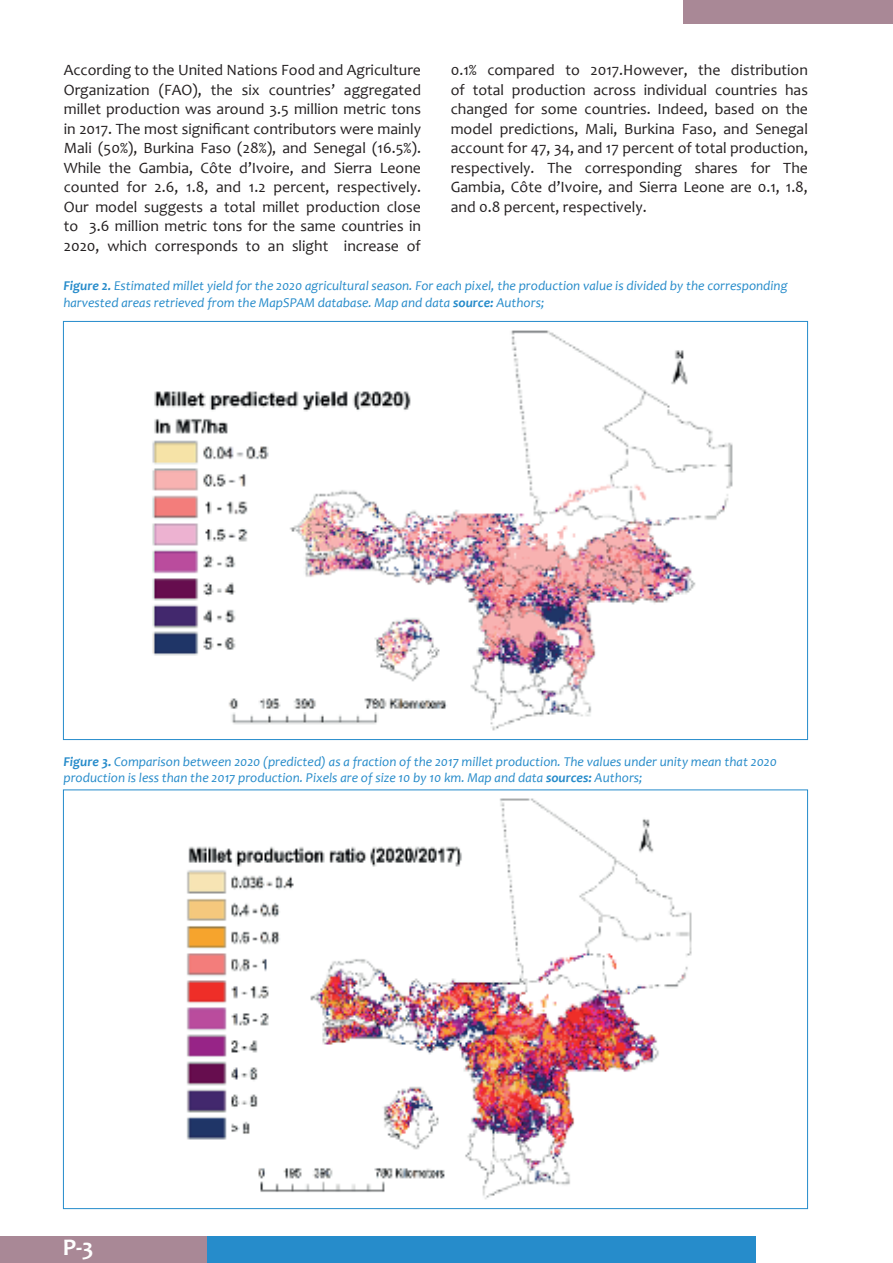
<style>
.page{position:relative;width:893px;height:1263px;background:#fff}
.page>*{position:absolute;margin:0;border:0;box-sizing:border-box;transform-origin:0 0}
.t1{font:700 24px "Candara";color:#fff}
.t2{font:15.75px/19.5px "Candara";color:#231f20;text-align:justify}
.t3{font:italic 13.5px/16.2px "Candara";color:#268bca}
.s1{font-weight:700}
</style>
<div class="page">
<div style="left:684px;top:0;width:209px;height:23px;background:#a98896"></div>
<div style="left:203px;top:1236px;width:553px;height:27px;background:#268ccb"></div>
<div style="left:0;top:1236px;width:207px;height:27px;background:#a98896"></div>
<img style="left:152px;top:330px;width:581px;height:401px">
<img style="left:186px;top:798px;width:506px;height:402px">
<p class="t2" style="left:64px;top:60px;width:359px">According to the United Nations Food and Agriculture Organization (FAO), the six countries’ aggregated millet production was around 3.5 million metric tons in 2017. The most significant contributors were mainly Mali (50%), Burkina Faso (28%), and Senegal (16.5%).<br>While the Gambia, Côte d’Ivoire, and Sierra Leone counted for 2.6, 1.8, and 1.2 percent, respectively.<br>Our model suggests a total millet production close to 3.6 million metric tons for the same countries in 2020, which corresponds to an slight increase of</p>
<p class="t2" style="left:451px;top:60px;width:359px">0.1% compared to 2017.However, the distribution of total production across individual countries has changed for some countries. Indeed, based on the model predictions, Mali, Burkina Faso, and Senegal account for 47, 34, and 17 percent of total production, respectively. The corresponding shares for The Gambia, Côte d’Ivoire, and Sierra Leone are 0.1, 1.8, and 0.8 percent, respectively.</p>
<p class="t3" style="left:63px;top:278px;width:726px"><span class="s1">Figure 2.</span> Estimated millet yield for the 2020 agricultural season. For each pixel, the production value is divided by the corresponding harvested areas retrieved from the MapSPAM database. Map and data <span class="s1">source:</span> Authors;</p>
<p class="t3" style="left:63px;top:753px;width:715px"><span class="s1">Figure 3.</span> Comparison between 2020 (predicted) as a fraction of the 2017 millet production. The values under unity mean that 2020 production is less than the 2017 production. Pixels are of size 10 by 10 km. Map and data <span class="s1">sources:</span> Authors;</p>
<h1 class="t1" style="left:63px;top:1232px;width:32px">P-3</h1>
</div>
